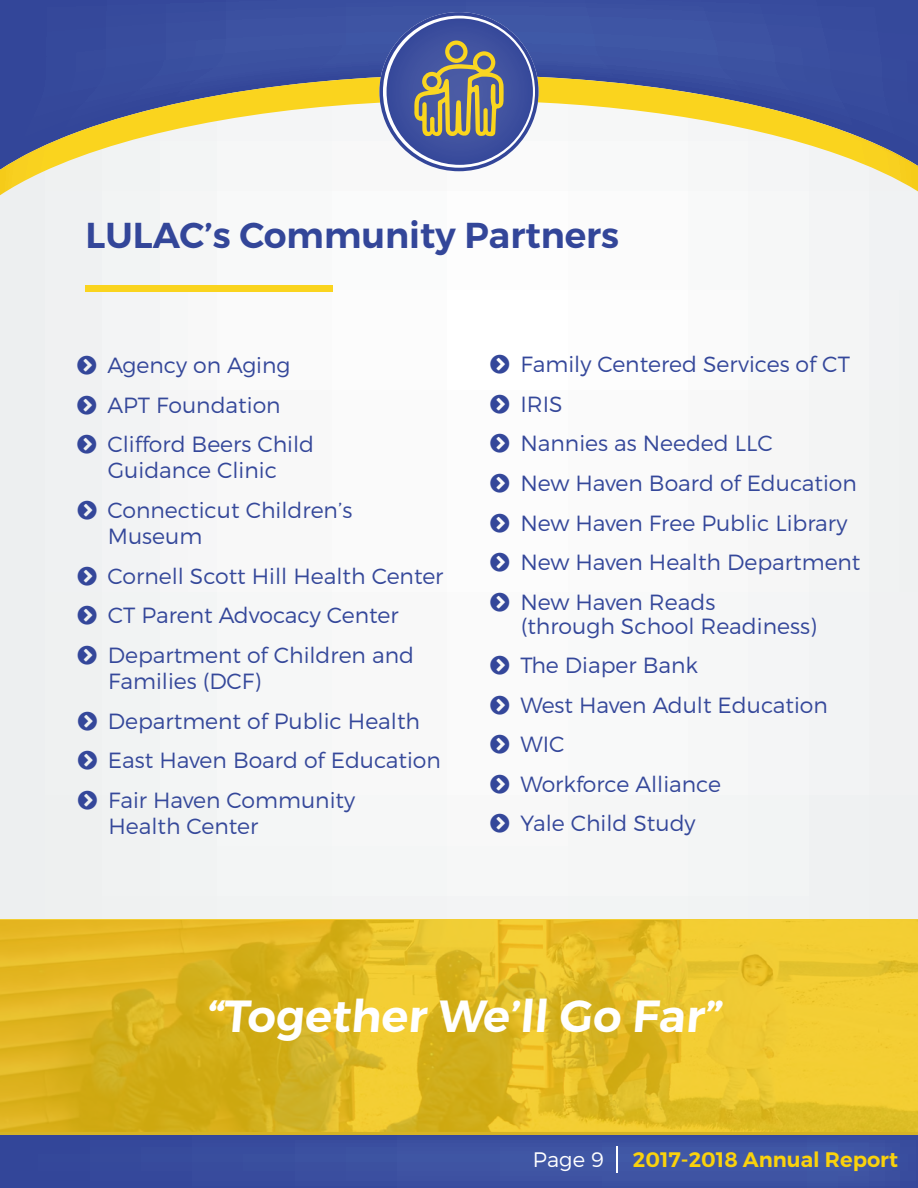
<style>
.page{position:relative;width:918px;height:1188px;background:#f6f7f7}
.page>*{position:absolute;margin:0;border:0;box-sizing:border-box;transform-origin:0 0}
.t1{font:600 45px "Montserrat";color:#fff}
.t2{font:600 36px "Montserrat";color:#334699}
.t3{font:300 21.9px/39.6px "Montserrat";color:#34479a}
.t4{font:300 21.9px/39.6px "Montserrat";color:#35489a}
.t5{font:600 21px "Montserrat";color:#fad20c}
.t6{font:300 21px "Montserrat";color:#fff}
</style>
<div class="page">
<svg style="left:0;top:1135px;width:918px;height:53px;background:#3a4f9f"></svg>
<svg style="left:617px;top:1146px;width:1px;height:27px"></svg>
<svg style="left:0;top:919px;width:918px;height:216px;background:#e2bc26"></svg>
<svg style="left:0;top:0;width:918px;height:75px;background:#394e9f"></svg>
<svg style="left:0;top:75px;width:918px;height:120px"></svg>
<svg style="left:379px;top:12px;width:160px;height:159px"></svg>
<svg style="left:382px;top:14px;width:155px;height:155px;background:#6a7190"></svg>
<div style="left:86px;top:285px;width:247px;height:7px;background:#fad41e"></div>
<h2 class="t2" style="left:86px;top:213px;width:535px">LULAC’s Community Partners</h2>
<p class="t3" style="left:107px;top:345px;width:185px">Agency on Aging</p>
<p class="t4" style="left:107px;top:385px;width:175px">APT Foundation</p>
<p class="t3" style="left:107px;top:431px;width:208px;line-height:26.4px">Clifford Beers Child<br>Guidance Clinic</p>
<p class="t4" style="left:108px;top:490px;width:246px">Connecticut Children’s</p>
<p class="t3" style="left:108px;top:516px;width:96px">Museum</p>
<p class="t4" style="left:108px;top:556px;width:337px">Cornell Scott Hill Health Center</p>
<p class="t3" style="left:108px;top:596px;width:292px">CT Parent Advocacy Center</p>
<p class="t4" style="left:108px;top:642px;width:308px;line-height:26.4px">Department of Children and<br>Families (DCF)</p>
<p class="t3" style="left:108px;top:701px;width:314px">Department of Public Health</p>
<p class="t4" style="left:108px;top:740px;width:334px">East Haven Board of Education<br>Fair Haven Community</p>
<p class="t4" style="left:108px;top:806px;width:152px">Health Center</p>
<p class="t3" style="left:520px;top:344px;width:331px">Family Centered Services of CT</p>
<p class="t4" style="left:520px;top:384px;width:254px">IRIS<br>Nannies as Needed LLC</p>
<p class="t3" style="left:520px;top:463px;width:342px">New Haven Board of Education<br>New Haven Free Public Library<br>New Haven Health Department<br>New Haven Reads</p>
<p class="t3" style="left:520px;top:606px;width:298px">(through School Readiness)<br>The Diaper Bank</p>
<p class="t4" style="left:520px;top:685px;width:309px">West Haven Adult Education</p>
<p class="t3" style="left:520px;top:724px;width:46px">WIC</p>
<p class="t4" style="left:520px;top:764px;width:202px">Workforce Alliance</p>
<p class="t3" style="left:520px;top:803px;width:177px">Yale Child Study</p>
<h1 class="t1" style="left:206px;top:988px;width:521px">“Together We’ll Go Far”</h1>
<p class="t6" style="left:533px;top:1147px;width:72px">Page 9</p>
<p class="t5" style="left:633px;top:1147px;width:267px">2017-2018 Annual Report</p>
</div>
